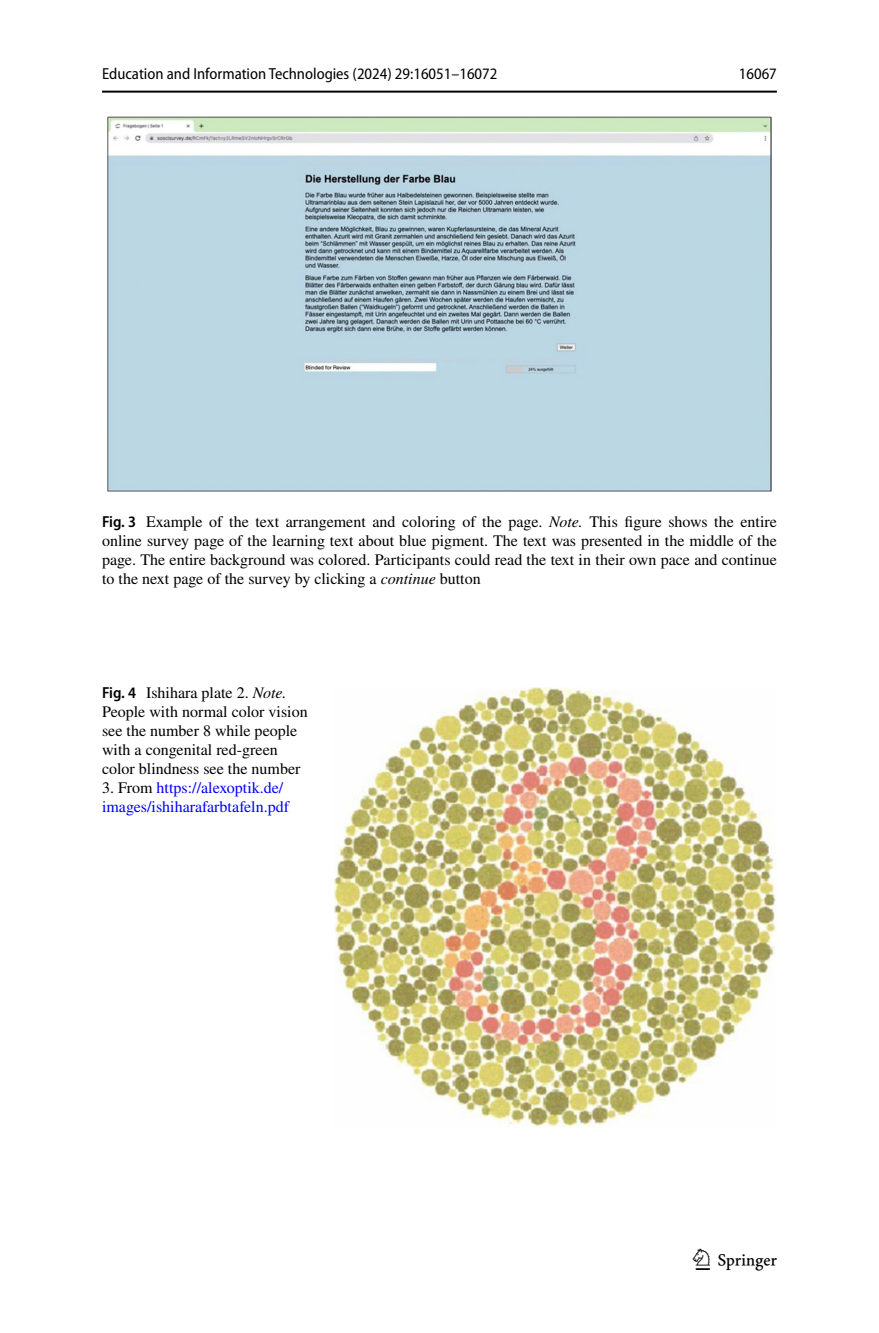
<style>
.page{position:relative;width:879px;height:1333px;background:#fff}
.page>*{position:absolute;margin:0;border:0;box-sizing:border-box;transform-origin:0 0}
.t1{font:30px "Springnew Regular 3";color:#000}
.t2{font:16px/19px "STIX";color:#000;text-align:justify}
.t3{font:semi-condensed 16px "Myriad Pro";color:#000}
.t4{font:16px/19px "STIX";color:#00f}
.s1{font-family:"Myriad Pro";font-weight:600;font-stretch:semi-condensed}
.s2{font-style:italic}
.s3{color:#000}
</style>
<div class="page">
<hr style="left:102px;top:91px;width:675px;height:2px;background:#000">
<img style="left:108px;top:116px;width:663px;height:376px">
<img style="left:334px;top:687px;width:443px;height:440px">
<p class="t3" style="left:102px;top:65px;width:397px">Education and Information Technologies (2024) 29:16051–16072</p>
<p class="t3" style="left:739px;top:65px;width:39px">16067</p>
<p class="t2" style="left:102px;top:512px;width:676px"><span class="s1">Fig. 3</span> Example of the text arrangement and coloring of the page. <span class="s2">Note.</span> This figure shows the entire online survey page of the learning text about blue pigment. The text was presented in the middle of the page. The entire background was colored. Participants could read the text in their own pace and continue to the next page of the survey by clicking a <span class="s2">continue</span> button</p>
<p class="t2" style="left:102px;top:684px;width:207px;text-align:left"><span class="s1">Fig. 4</span> Ishihara plate 2. <span class="s2">Note.<br></span>People with normal color vision see the number 8 while people with a congenital red-green color blindness see the number</p>
<p class="t4" style="left:102px;top:779px;width:188px"><span class="s3">3. From</span> https://alexoptik.de/ images/ishiharafarbtafeln.pdf</p>
<h1 class="t1" style="left:696px;top:1248px;width:83px">1 3</h1>
</div>
